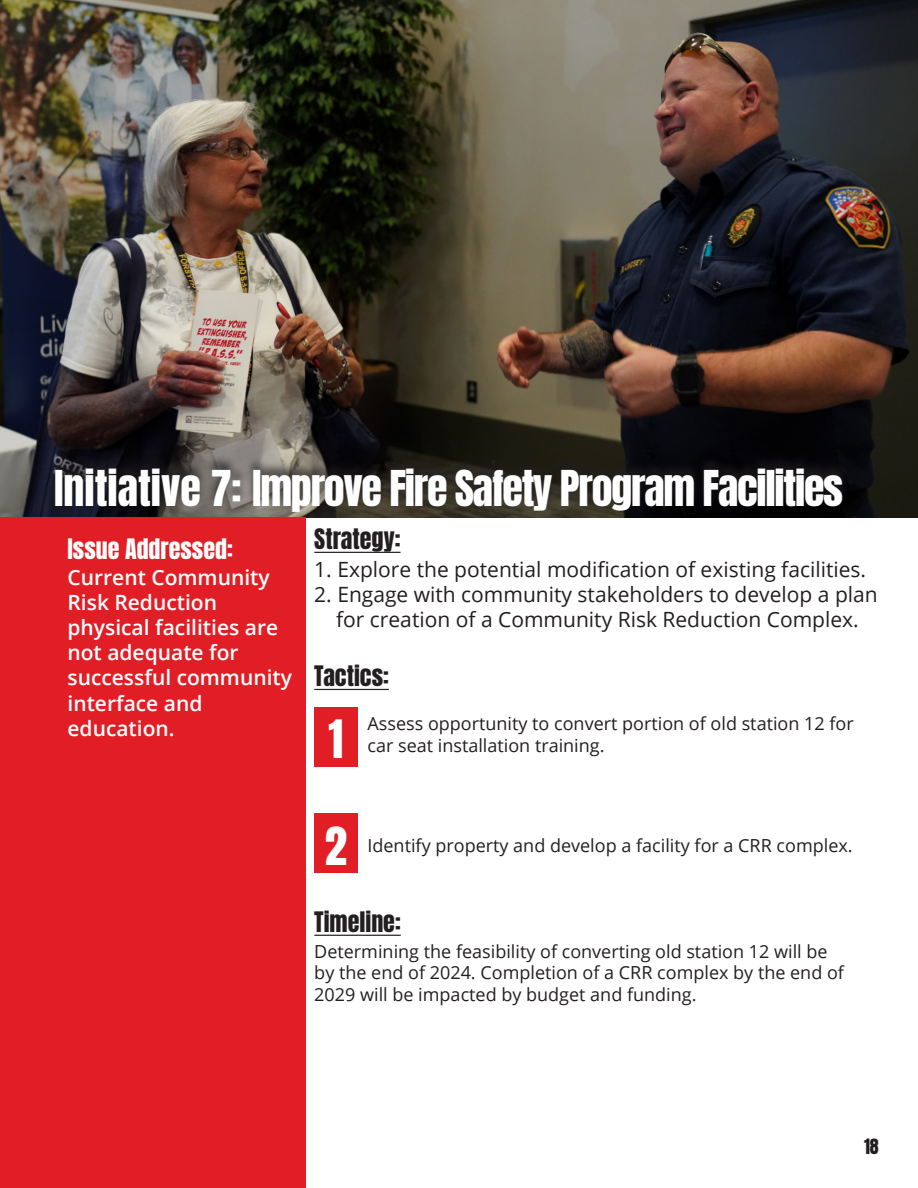
<style>
.page{position:relative;width:918px;height:1188px;background:#fff}
.page>*{position:absolute;margin:0;border:0;box-sizing:border-box;transform-origin:0 0}
.t1{font:45px "Anton";color:#fff}
.t2{font:42px "Anton";letter-spacing:-.03em;color:#fff}
.t3{font:24px "Anton";color:#231f20}
.t4{font:24px "Anton";color:#fff}
.t5{font:21px/25.2px "Open Sans";color:#231f20;text-align:center}
.t6{font:600 21px/25.2px "Open Sans";color:#fff}
.t7{font:18px/21.6px "Open Sans";color:#231f20}
.t8{font:18px "Anton";color:#231f20}
</style>
<div class="page">
<img style="left:0;top:0;width:918px;height:517px">
<div style="left:47px;top:453px;width:803px;height:61px;background:#231f20;opacity:.75"></div>
<div style="left:0;top:517px;width:305px;height:671px;background:#e11e25"></div>
<hr style="left:314px;top:552px;width:87px;height:1px;background:#231f20">
<hr style="left:314px;top:689px;width:75px;height:1px;background:#231f20">
<div style="left:314px;top:707px;width:44px;height:60px;background:#e11e25"></div>
<div style="left:314px;top:813px;width:44px;height:60px;background:#e11e25"></div>
<hr style="left:314px;top:935px;width:87px;height:1px;background:#231f20">
<p class="t2" style="left:54px;top:467px;width:791px">Initiative 7: Improve Fire Safety Program Facilities</p>
<p class="t4" style="left:68px;top:537px;width:167px">Issue Addressed:</p>
<p class="t6" style="left:68px;top:564px;width:226px">Current Community<br>Risk Reduction physical facilities are not adequate for successful community interface and education.</p>
<p class="t3" style="left:314px;top:527px;width:88px">Strategy:</p>
<p class="t5" style="left:314px;top:556px;width:553px">1. Explore the potential modification of existing facilities.</p>
<p class="t5" style="left:314px;top:581px;width:565px">2. Engage with community stakeholders to develop a plan for creation of a Community Risk Reduction Complex.</p>
<p class="t3" style="left:314px;top:664px;width:76px">Tactics:</p>
<p class="t7" style="left:368px;top:712px;width:488px">Assess opportunity to convert portion of old station 12 for</p>
<p class="t1" style="left:328px;top:716px;width:16px">1</p>
<p class="t7" style="left:368px;top:734px;width:239px">car seat installation training.</p>
<p class="t1" style="left:325px;top:823px;width:24px">2</p>
<p class="t7" style="left:368px;top:834px;width:487px">Identify property and develop a facility for a CRR complex.</p>
<p class="t3" style="left:314px;top:910px;width:88px">Timeline:</p>
<p class="t7" style="left:314px;top:940px;width:531px">Determining the feasibility of converting old station 12 will be by the end of 2024. Completion of a CRR complex by the end of<br>2029 will be impacted by budget and funding.</p>
<p class="t8" style="left:864px;top:1138px;width:16px">18</p>
</div>
